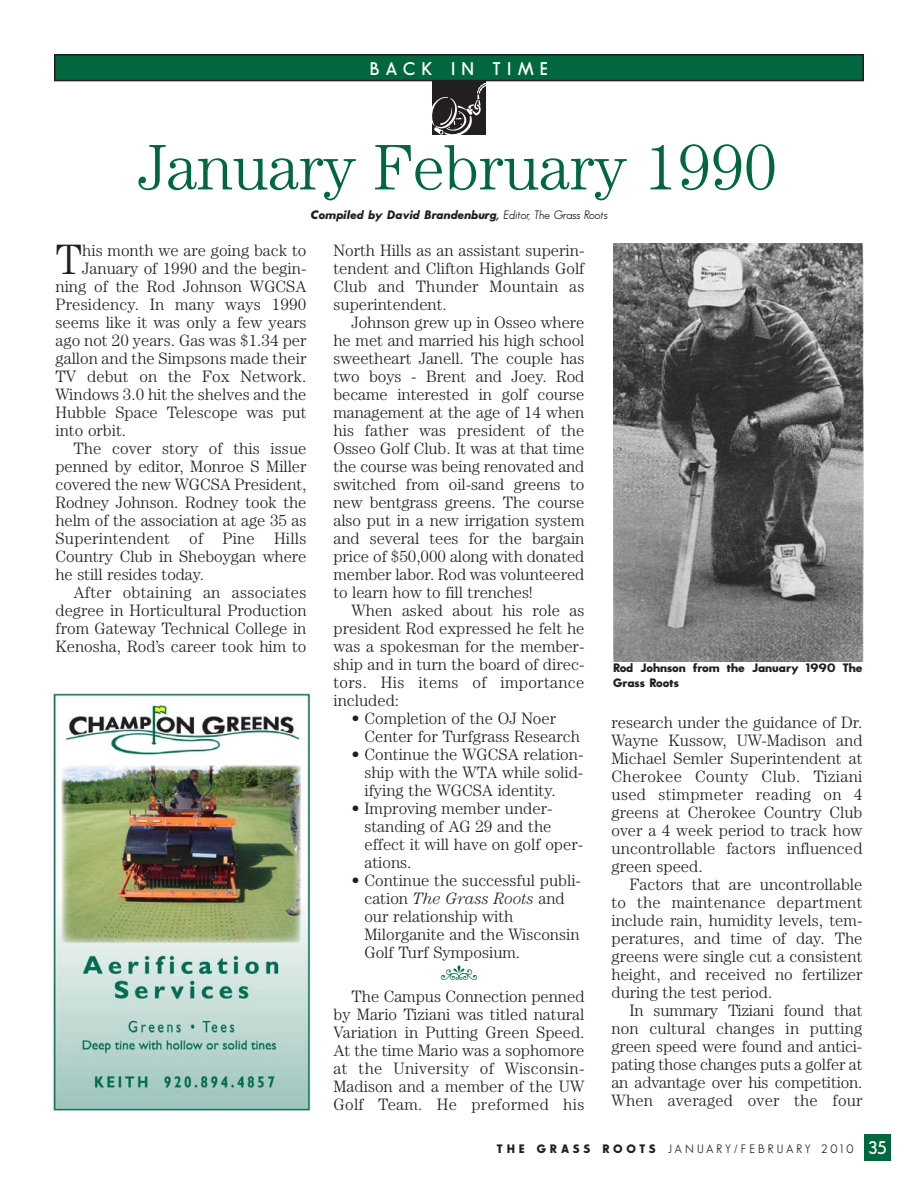
<style>
.page{position:relative;width:918px;height:1188px;background:#fff}
.page>*{position:absolute;margin:0;border:0;box-sizing:border-box;transform-origin:0 0}
.t1{font:300 64.5px "Century";letter-spacing:-.005em;color:#00673e}
.t2{font:300 42.6px "Century";color:#231f20}
.t3{font:600 18px "Sans Serif FLF";letter-spacing:.355em;color:#fff}
.t4{font:300 16.5px/18px "Century";color:#231f20}
.t5{font:300 16.5px "Century";letter-spacing:.02em;color:#231f20}
.t6{font:italic 700 12px "Sans Serif FLF";color:#231f20}
.t7{font:700 12px/15px "Sans Serif FLF";color:#231f20}
.t8{font:12px "Sans Serif FLF";letter-spacing:.22em;color:#231f20}
.s1{font-weight:400}
.s2{font-style:italic}
.s3{font-weight:700}
.s4{font-weight:600;font-size:18px;color:#fff}
</style>
<div class="page">
<div style="left:864px;top:1134px;width:27px;height:27px;background:#00673e"></div>
<svg style="left:432px;top:81px;width:54px;height:54px;background:#444141"></svg>
<div style="left:55px;top:55px;width:808px;height:26px;background:#00673e"></div>
<div style="left:54px;top:54px;width:810px;height:27px;border:2px solid #231f20"></div>
<img style="left:613px;top:244px;width:251px;height:418px">
<img style="left:51px;top:692px;width:259px;height:422px">
<p class="t3" style="left:370px;top:61px;width:180px">BACK IN TIME</p>
<p class="t1" style="left:138px;top:145px;width:641px">January February 1990</p>
<p class="t6" style="left:310px;top:211px;width:299px">Compiled by David Brandenburg, <span class="s1">Editor, The Grass Roots</span></p>
<p class="t2" style="left:55px;top:245px;width:28px">T</p>
<p class="t4" style="left:82px;top:243px;width:226px">his month we are going back to</p>
<p class="t4" style="left:82px;top:261px;width:226px">January of 1990 and the begin-</p>
<p class="t4" style="left:56px;top:279px;width:253px">ning of the Rod Johnson WGCSA</p>
<p class="t4" style="left:56px;top:297px;width:252px">Presidency. In many ways 1990</p>
<p class="t4" style="left:56px;top:315px;width:253px">seems like it was only a few years</p>
<p class="t4" style="left:56px;top:333px;width:253px">ago not 20 years. Gas was $1.34 per</p>
<p class="t4" style="left:56px;top:351px;width:253px">gallon and the Simpsons made their</p>
<p class="t4" style="left:56px;top:369px;width:253px">TV debut on the Fox Network.</p>
<p class="t4" style="left:56px;top:387px;width:253px">Windows 3.0 hit the shelves and the</p>
<p class="t4" style="left:56px;top:405px;width:253px">Hubble Space Telescope was put</p>
<p class="t4" style="left:56px;top:423px;width:72px">into orbit.</p>
<p class="t4" style="left:74px;top:441px;width:234px">The cover story of this issue</p>
<p class="t4" style="left:56px;top:459px;width:252px">penned by editor, Monroe S Miller</p>
<p class="t4" style="left:56px;top:477px;width:252px">covered the new WGCSA President,</p>
<p class="t4" style="left:56px;top:495px;width:253px">Rodney Johnson. Rodney took the</p>
<p class="t4" style="left:56px;top:513px;width:252px">helm of the association at age 35 as</p>
<p class="t4" style="left:56px;top:531px;width:253px">Superintendent of Pine Hills</p>
<p class="t4" style="left:56px;top:549px;width:252px">Country Club in Sheboygan where</p>
<p class="t4" style="left:56px;top:567px;width:150px">he still resides today.</p>
<p class="t5" style="left:74px;top:586px;width:235px">After obtaining an associates</p>
<p class="t4" style="left:56px;top:603px;width:253px">degree in Horticultural Production</p>
<p class="t4" style="left:56px;top:621px;width:252px">from Gateway Technical College in</p>
<p class="t4" style="left:56px;top:639px;width:253px">Kenosha, Rod’s career took him to</p>
<p class="t4" style="left:334px;top:243px;width:253px">North Hills as an assistant superin-</p>
<p class="t4" style="left:334px;top:261px;width:253px">tendent and Clifton Highlands Golf</p>
<p class="t4" style="left:334px;top:279px;width:252px">Club and Thunder Mountain as</p>
<p class="t4" style="left:334px;top:297px;width:115px">superintendent.</p>
<p class="t4" style="left:352px;top:315px;width:234px">Johnson grew up in Osseo where</p>
<p class="t4" style="left:334px;top:333px;width:253px">he met and married his high school</p>
<p class="t4" style="left:334px;top:351px;width:252px">sweetheart Janell. The couple has</p>
<p class="t4" style="left:334px;top:369px;width:253px">two boys - Brent and Joey. Rod</p>
<p class="t4" style="left:334px;top:387px;width:252px">became interested in golf course</p>
<p class="t4" style="left:334px;top:405px;width:252px">management at the age of 14 when</p>
<p class="t4" style="left:334px;top:423px;width:253px">his father was president of the</p>
<p class="t4" style="left:334px;top:441px;width:253px">Osseo Golf Club. It was at that time</p>
<p class="t4" style="left:334px;top:459px;width:252px">the course was being renovated and</p>
<p class="t4" style="left:334px;top:477px;width:253px">switched from oil-sand greens to</p>
<p class="t4" style="left:334px;top:495px;width:252px">new bentgrass greens. The course</p>
<p class="t4" style="left:334px;top:513px;width:253px">also put in a new irrigation system</p>
<p class="t4" style="left:334px;top:531px;width:252px">and several tees for the bargain</p>
<p class="t4" style="left:334px;top:549px;width:252px">price of $50,000 along with donated</p>
<p class="t4" style="left:334px;top:567px;width:252px">member labor. Rod was volunteered</p>
<p class="t4" style="left:334px;top:585px;width:201px">to learn how to fill trenches!</p>
<p class="t4" style="left:352px;top:603px;width:234px">When asked about his role as</p>
<p class="t4" style="left:334px;top:621px;width:253px">president Rod expressed he felt he</p>
<p class="t4" style="left:334px;top:639px;width:253px">was a spokesman for the member-</p>
<p class="t4" style="left:334px;top:657px;width:253px">ship and in turn the board of direc-</p>
<p class="t5" style="left:334px;top:676px;width:252px">tors. His items of importance</p>
<p class="t4" style="left:334px;top:693px;width:67px">included:</p>
<p class="t4" style="left:364px;top:711px;width:217px;text-indent:-13px">• Completion of the OJ Noer<br>Center for Turfgrass Research</p>
<p class="t4" style="left:364px;top:747px;width:221px;text-align:justify;text-indent:-13px">• Continue the WGCSA relation&shy;ship with the WTA while solid&shy;ifying the WGCSA identity.</p>
<p class="t4" style="left:364px;top:801px;width:220px;text-indent:-13px">• Improving member under&shy;standing of AG 29 and the effect it will have on golf oper&shy;ations.</p>
<p class="t4" style="left:364px;top:873px;width:218px;text-indent:-13px">• Continue the successful publi&shy;cation <span class="s2">The Grass Roots</span> and our relationship with<br>Milorganite and the Wisconsin<br>Golf Turf Symposium.</p>
<p class="t4" style="left:333px;top:989px;width:253px;text-align:justify;text-indent:18px">The Campus Connection penned by Mario Tiziani was titled natural Variation in Putting Green Speed.<br>At the time Mario was a sophomore at the University of Wisconsin-Madison and a member of the UW Golf Team. He preformed his</p>
<p class="t7" style="left:613px;top:661px;width:251px">Rod Johnson from the January 1990 The<br>Grass Roots</p>
<p class="t4" style="left:612px;top:714px;width:252px">research under the guidance of Dr.</p>
<p class="t4" style="left:612px;top:732px;width:253px">Wayne Kussow, UW-Madison and</p>
<p class="t4" style="left:612px;top:750px;width:252px">Michael Semler Superintendent at</p>
<p class="t5" style="left:612px;top:770px;width:252px">Cherokee County Club. Tiziani</p>
<p class="t5" style="left:612px;top:788px;width:252px">used stimpmeter reading on 4</p>
<p class="t4" style="left:612px;top:804px;width:252px">greens at Cherokee Country Club</p>
<p class="t4" style="left:612px;top:822px;width:253px">over a 4 week period to track how</p>
<p class="t4" style="left:612px;top:840px;width:253px">uncontrollable factors influenced</p>
<p class="t4" style="left:612px;top:858px;width:93px">green speed.</p>
<p class="t4" style="left:630px;top:876px;width:234px">Factors that are uncontrollable</p>
<p class="t4" style="left:612px;top:894px;width:252px">to the maintenance department</p>
<p class="t4" style="left:612px;top:912px;width:253px">include rain, humidity levels, tem-</p>
<p class="t4" style="left:612px;top:930px;width:252px">peratures, and time of day. The</p>
<p class="t4" style="left:612px;top:948px;width:252px">greens were single cut a consistent</p>
<p class="t4" style="left:612px;top:966px;width:253px">height, and received no fertilizer</p>
<p class="t4" style="left:612px;top:984px;width:162px">during the test period.</p>
<p class="t4" style="left:630px;top:1002px;width:234px">In summary Tiziani found that</p>
<p class="t4" style="left:612px;top:1020px;width:252px">non cultural changes in putting</p>
<p class="t4" style="left:612px;top:1038px;width:252px">green speed were found and antici-</p>
<p class="t4" style="left:612px;top:1056px;width:252px">pating those changes puts a golfer at</p>
<p class="t4" style="left:612px;top:1074px;width:252px">an advantage over his competition.</p>
<p class="t4" style="left:612px;top:1092px;width:253px">When averaged over the four</p>
<p class="t8" style="left:497px;top:1144px;width:392px"><span class="s3">THE GRASS ROOTS</span> JANUARY/FEBRUARY 2010 <span class="s4">35</span></p>
</div>
